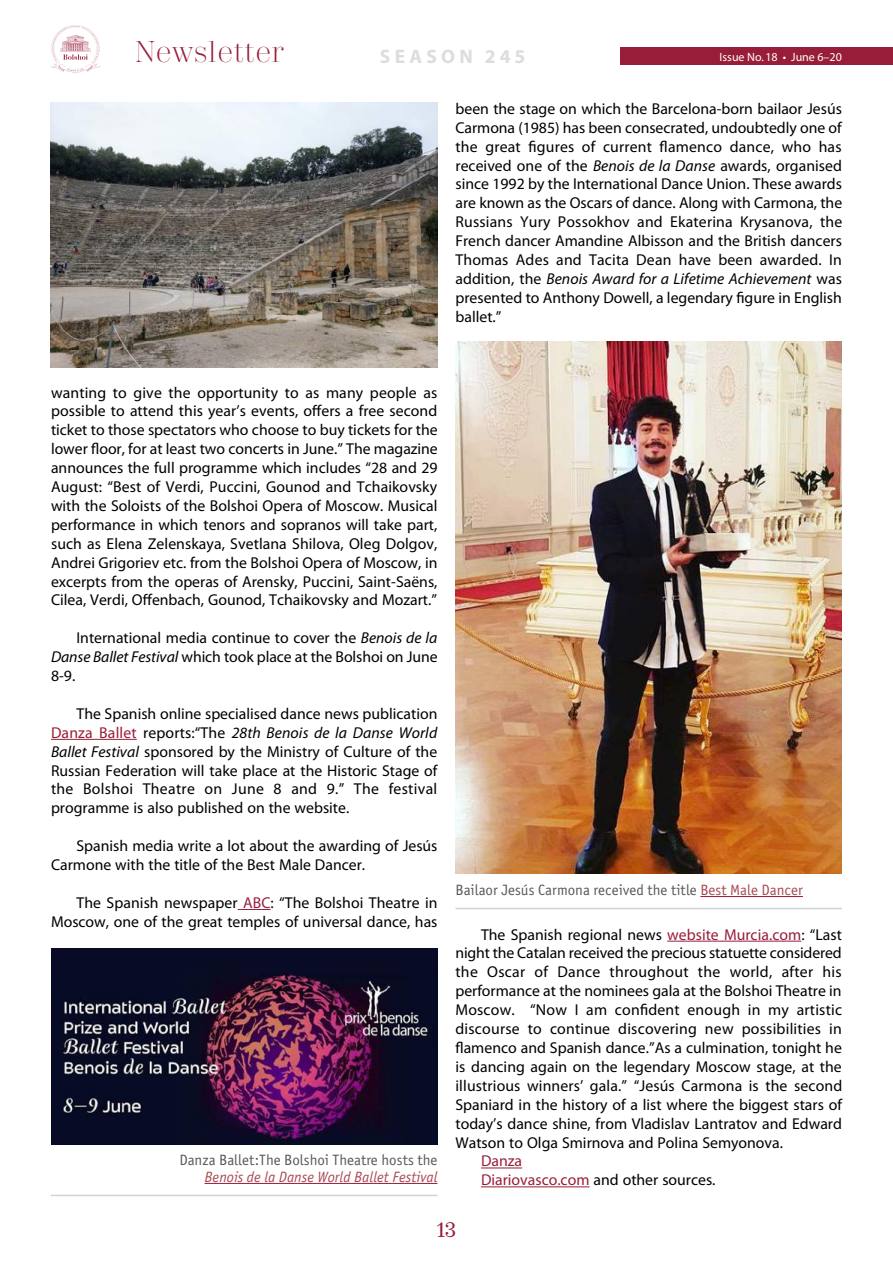
<style>
.page{position:relative;width:893px;height:1263px;background:#fff}
.page>*{position:absolute;margin:0;border:0;box-sizing:border-box;transform-origin:0 0}
.t1{font:300 30px "Trivia Serif";color:#981d39}
.t2{font:21px "Trivia Serif 10 Demo";color:#981d39}
.t3{font:700 19.5px "Myriad Pro";letter-spacing:.22em;color:#dcddde}
.t4{font:15.75px/18.9px "Myriad Pro";color:#000;text-align:justify}
.t5{font:15.75px/18.9px "Myriad Pro";color:#981d39}
.t6{font:15px "Officina Sans Book ITC";color:#58595b}
.t7{font:italic 15px "Officina Sans Book ITC";color:#a84a51}
.t8{font:12px "Myriad Pro";color:#fff}
.s1{font-style:italic}
.s2{color:#981d39}
.s3{color:#a84a51}
.s4{color:#000}
</style>
<div class="page">
<svg style="left:51px;top:25px;width:49px;height:47px"></svg>
<div style="left:621px;top:48px;width:272px;height:17px;background:#981d39"></div>
<hr style="left:51px;top:739px;width:86px;height:1px;background:#981d39">
<hr style="left:238px;top:909px;width:33px;height:1px;background:#981d39">
<img style="left:51px;top:102px;width:386px;height:266px">
<img style="left:51px;top:948px;width:387px;height:197px">
<hr style="left:51px;top:1195px;width:386px;height:1px;background:#d1d3d4">
<hr style="left:205px;top:1183px;width:232px;height:1px;background:#981d39">
<img style="left:455px;top:342px;width:387px;height:532px">
<hr style="left:667px;top:941px;width:134px;height:1px;background:#981d39">
<hr style="left:481px;top:1167px;width:41px;height:1px;background:#981d39">
<hr style="left:481px;top:1186px;width:108px;height:1px;background:#981d39">
<hr style="left:455px;top:908px;width:387px;height:1px;background:#d1d3d4">
<hr style="left:700px;top:896px;width:103px;height:1px;background:#981d39">
<h1 class="t1" style="left:135px;top:36px;width:150px">Newsletter</h1>
<p class="t3" style="left:380px;top:44px;width:147px">SEASON 245</p>
<p class="t8" style="left:720px;top:49px;width:124px">Issue No.18 • June 6–20</p>
<p class="t4" style="left:455px;top:99px;width:388px">been the stage on which the Barcelona-born bailaor Jesús Carmona (1985) has been consecrated, undoubtedly one of the great figures of current flamenco dance, who has received one of the <span class="s1">Benois de la Danse</span> awards, organised since 1992 by the International Dance Union. These awards are known as the Oscars of dance. Along with Carmona, the Russians Yury Possokhov and Ekaterina Krysanova, the French dancer Amandine Albisson and the British dancers Thomas Ades and Tacita Dean have been awarded. In addition, the <span class="s1">Benois Award for a Lifetime Achievement</span> was presented to Anthony Dowell, a legendary figure in English ballet.”</p>
<p class="t4" style="left:51px;top:383px;width:388px">wanting to give the opportunity to as many people as possible to attend this year’s events, offers a free second ticket to those spectators who choose to buy tickets for the lower floor, for at least two concerts in June.” The magazine announces the full programme which includes “28 and 29<br>August: “Best of Verdi, Puccini, Gounod and Tchaikovsky with the Soloists of the Bolshoi Opera of Moscow. Musical performance in which tenors and sopranos will take part, such as Elena Zelenskaya, Svetlana Shilova, Oleg Dolgov, Andrei Grigoriev etc. from the Bolshoi Opera of Moscow, in excerpts from the operas of Arensky, Puccini, Saint-Saëns, Cilea, Verdi, Offenbach, Gounod, Tchaikovsky and Mozart.”</p>
<p class="t4" style="left:51px;top:628px;width:388px;text-indent:26px">International media continue to cover the <span class="s1">Benois de la Danse Ballet Festival</span> which took place at the Bolshoi on June 8-9.</p>
<p class="t4" style="left:51px;top:704px;width:388px;text-indent:26px">The Spanish online specialised dance news publication <span class="s2">Danza Ballet</span> reports:“The <span class="s1">28th Benois de la Danse World Ballet Festival</span> sponsored by the Ministry of Culture of the Russian Federation will take place at the Historic Stage of the Bolshoi Theatre on June 8 and 9.” The festival programme is also published on the website.</p>
<p class="t4" style="left:51px;top:836px;width:388px;text-indent:26px">Spanish media write a lot about the awarding of Jesús<br>Carmone with the title of the Best Male Dancer.</p>
<p class="t4" style="left:51px;top:893px;width:388px;text-align:right">The Spanish newspaper <span class="s2">ABC</span>: “The Bolshoi Theatre in<br>Moscow, one of the great temples of universal dance, has</p>
<p class="t6" style="left:179px;top:1152px;width:260px">Danza Ballet:The Bolshoi Theatre hosts the</p>
<p class="t7" style="left:205px;top:1168px;width:234px">Benois de la Danse World Ballet Festival</p>
<p class="t6" style="left:455px;top:881px;width:349px">Bailaor Jesús Carmona received the title <span class="s3">Best Male Dancer</span></p>
<p class="t4" style="left:455px;top:924px;width:388px;text-indent:26px">The Spanish regional news <span class="s2">website Murcia.com</span>: “Last night the Catalan received the precious statuette considered the Oscar of Dance throughout the world, after his performance at the nominees gala at the Bolshoi Theatre in Moscow. “Now I am confident enough in my artistic discourse to continue discovering new possibilities in flamenco and Spanish dance.”As a culmination, tonight he is dancing again on the legendary Moscow stage, at the illustrious winners’ gala.” “Jesús Carmona is the second Spaniard in the history of a list where the biggest stars of today’s dance shine, from Vladislav Lantratov and Edward Watson to Olga Smirnova and Polina Semyonova.</p>
<p class="t5" style="left:481px;top:1151px;width:236px">Danza<br>Diariovasco.com <span class="s4">and other sources.</span></p>
<h2 class="t2" style="left:437px;top:1217px;width:20px">13</h2>
</div>
